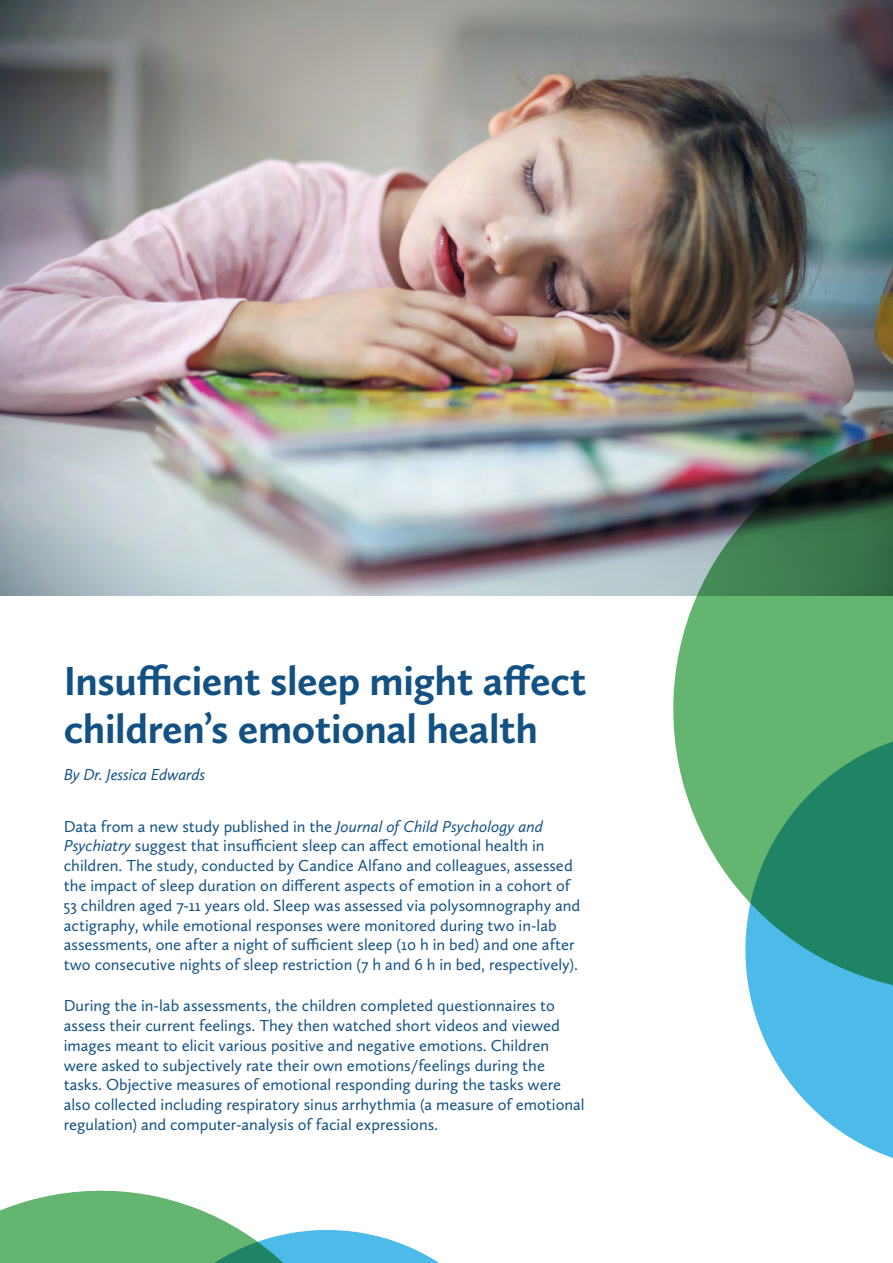
<style>
.page{position:relative;width:893px;height:1263px;background:#fff}
.page>*{position:absolute;margin:0;border:0;box-sizing:border-box;transform-origin:0 0}
.t1{font:700 42px/48px "Calluna Sans";letter-spacing:-.01em;color:#135183}
.t2{font:16.5px/19.8px "Calluna Sans";color:#135183}
.t3{font:italic 16.5px "Calluna Sans";letter-spacing:-.01em;color:#135183}
.s1{font-style:italic}
</style>
<div class="page">
<img style="left:0;top:0;width:893px;height:595px">
<img style="left:665px;top:418px;width:228px;height:472px">
<svg style="left:739px;top:723px;width:154px;height:435px;background:#5cb1a9"></svg>
<svg style="left:0;top:1190px;width:439px;height:73px"></svg>
<h1 class="t1" style="left:64px;top:656px;width:524px">Insufficient sleep might affect children’s emotional health</h1>
<p class="t3" style="left:64px;top:764px;width:143px">By Dr. Jessica Edwards</p>
<p class="t2" style="left:64px;top:816px;width:518px">Data from a new study published in the <span class="s1">Journal of Child Psychology and Psychiatry</span> suggest that insufficient sleep can affect emotional health in children. The study, conducted by Candice Alfano and colleagues, assessed the impact of sleep duration on different aspects of emotion in a cohort of 53 children aged 7-11 years old. Sleep was assessed via polysomnography and actigraphy, while emotional responses were monitored during two in-lab assessments, one after a night of sufficient sleep (10 h in bed) and one after two consecutive nights of sleep restriction (7 h and 6 h in bed, respectively).</p>
<p class="t2" style="left:64px;top:995px;width:522px">During the in-lab assessments, the children completed questionnaires to assess their current feelings. They then watched short videos and viewed images meant to elicit various positive and negative emotions. Children were asked to subjectively rate their own emotions/feelings during the tasks. Objective measures of emotional responding during the tasks were also collected including respiratory sinus arrhythmia (a measure of emotional regulation) and computer-analysis of facial expressions.</p>
</div>
